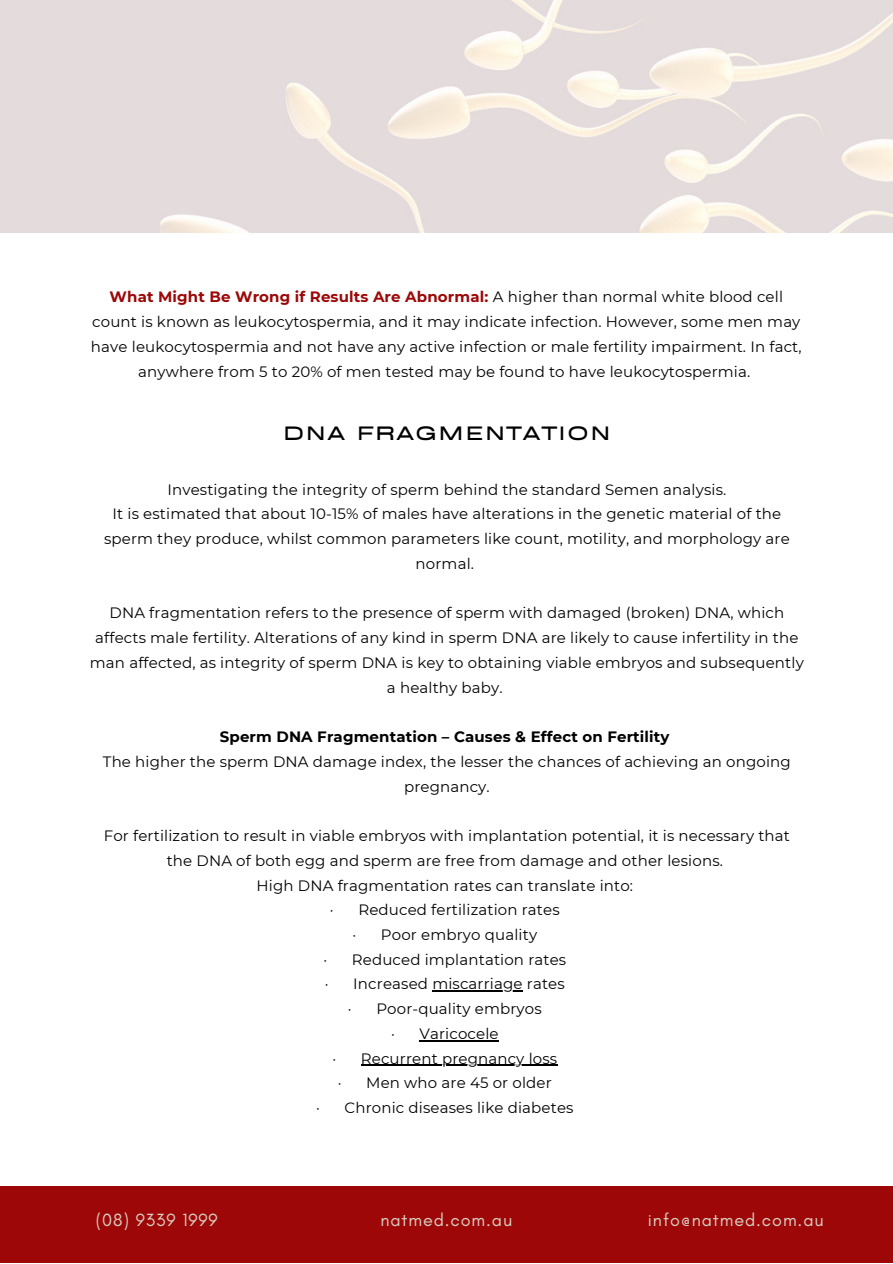
<style>
.page{position:relative;width:893px;height:1264px;background:#fff}
.page>*{position:absolute;margin:0;border:0;box-sizing:border-box;transform-origin:0 0}
.t1{font:900 22.5px "BD Sans";letter-spacing:.05em;color:#000}
.t2{font:18px "Glacial Indifference";letter-spacing:.05em;color:#d8cfc2}
.t3{font:15px/24.8px "Montserrat";letter-spacing:.01em;color:#000;text-align:center}
.t4{font:700 15px "Montserrat";letter-spacing:.01em;color:#000}
.s1{font-weight:700;color:#9d0707}
</style>
<div class="page">
<div style="left:0;top:1185px;width:892px;height:77px;background:#9d0707"></div>
<img style="left:0;top:0;width:892px;height:233px">
<hr style="left:432px;top:990px;width:90px;height:1px;background:#000">
<hr style="left:419px;top:1040px;width:79px;height:1px;background:#000">
<hr style="left:361px;top:1064px;width:196px;height:1px;background:#000">
<p class="t3" style="left:91px;top:284px;width:712px"><span class="s1">What Might Be Wrong if Results Are Abnormal:</span> A higher than normal white blood cell count is known as leukocytospermia, and it may indicate infection. However, some men may have leukocytospermia and not have any active infection or male fertility impairment. In fact, anywhere from 5 to 20% of men tested may be found to have leukocytospermia.</p>
<h1 class="t1" style="left:283px;top:421px;width:329px">DNA FRAGMENTATION</h1>
<p class="t3" style="left:104px;top:476px;width:687px">Investigating the integrity of sperm behind the standard Semen analysis.<br>It is estimated that about 10-15% of males have alterations in the genetic material of the sperm they produce, whilst common parameters like count, motility, and morphology are normal.</p>
<p class="t3" style="left:90px;top:600px;width:715px">DNA fragmentation refers to the presence of sperm with damaged (broken) DNA, which affects male fertility. Alterations of any kind in sperm DNA are likely to cause infertility in the man affected, as integrity of sperm DNA is key to obtaining viable embryos and subsequently a healthy baby.</p>
<p class="t4" style="left:220px;top:726px;width:451px">Sperm DNA Fragmentation – Causes &amp; Effect on Fertility</p>
<p class="t3" style="left:103px;top:748px;width:689px">The higher the sperm DNA damage index, the lesser the chances of achieving an ongoing pregnancy.</p>
<p class="t3" style="left:104px;top:822px;width:687px">For fertilization to result in viable embryos with implantation potential, it is necessary that the DNA of both egg and sperm are free from damage and other lesions.<br>High DNA fragmentation rates can translate into:<br>· Reduced fertilization rates<br>· Poor embryo quality<br>· Reduced implantation rates<br>· Increased miscarriage rates<br>· Poor-quality embryos<br>· Varicocele<br>· Recurrent pregnancy loss<br>· Men who are 45 or older<br>· Chronic diseases like diabetes</p>
<p class="t2" style="left:96px;top:1209px;width:123px">(08) 9339 1999</p>
<p class="t2" style="left:648px;top:1209px;width:177px">info@natmed.com.au</p>
<p class="t2" style="left:380px;top:1209px;width:133px">natmed.com.au</p>
</div>
